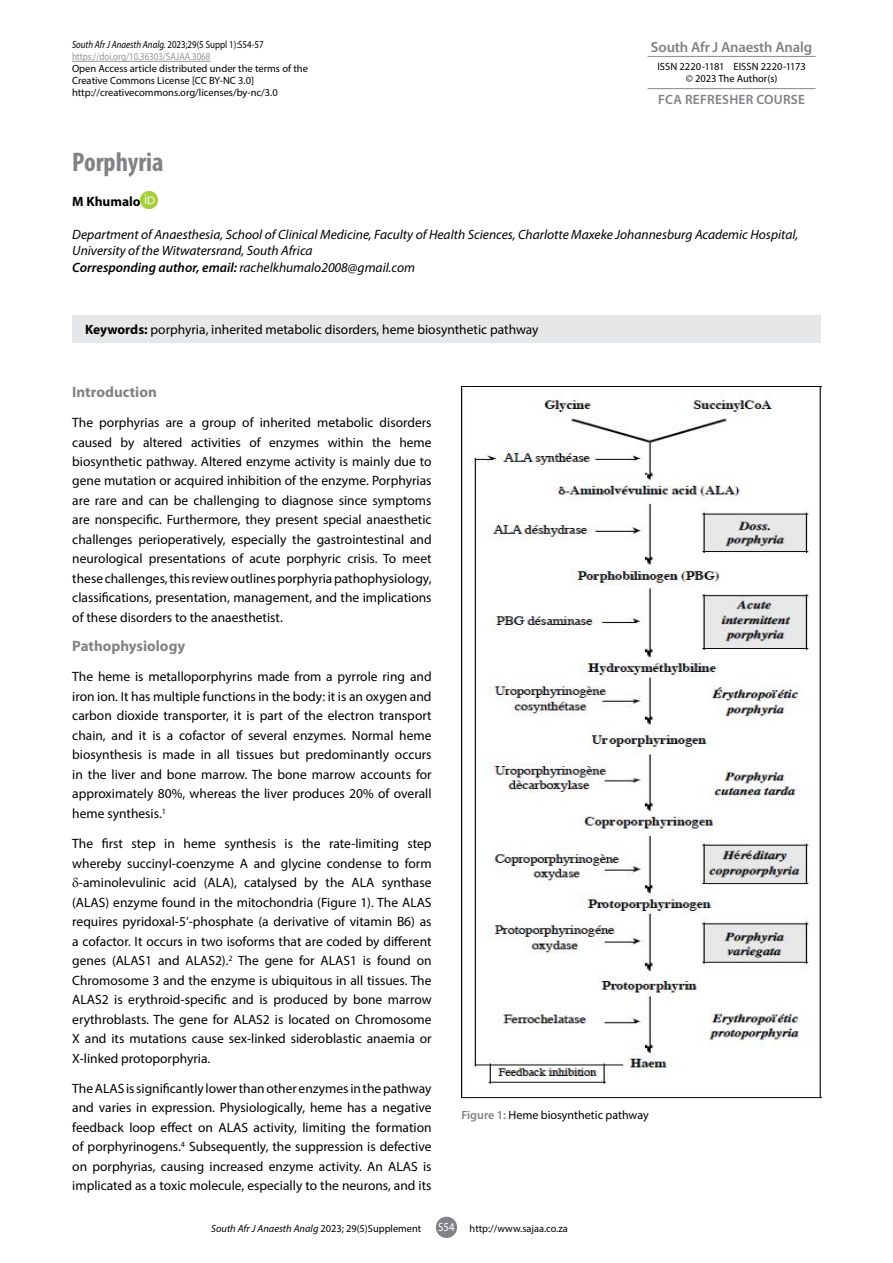
<style>
.page{position:relative;width:893px;height:1263px;background:#fff}
.page>*{position:absolute;margin:0;border:0;box-sizing:border-box;transform-origin:0 0}
.t1{font:700 condensed 27px "Myriad Pro";color:#808285}
.t2{font:700 15px "Myriad Pro";color:#808285}
.t3{font:600 14.7px "Myriad Pro";letter-spacing:-.01em;color:#808285}
.t4{font:13.5px/19.5px "Myriad Pro";color:#000;text-align:justify}
.t5{font:italic 13.5px/16.5px "Myriad Pro";color:#000}
.t6{font:600 13.5px "Myriad Pro";letter-spacing:.02em;color:#808285}
.t7{font:700 13.5px "Myriad Pro";color:#000}
.t8{font:12px "Myriad Pro";color:#000}
.t9{font:10.5px/12px "Myriad Pro";color:#000}
.t10{font:10.5px/12px "Myriad Pro";color:#93959a;scale:.85 1}
.t11{font:italic 10.5px "Myriad Pro";color:#000}
.s1{font-style:italic;color:#000}
.s2{color:#000}
.s3{font-weight:600}
.s4{font-weight:700}
.s5{font-weight:600;color:#808285}
.s6{font-style:normal}
.s7{font-size:12px;color:#fff}
</style>
<div class="page">
<div style="left:436px;top:1217px;width:21px;height:21px;background:#808285;border-radius:50%"></div>
<div style="left:72px;top:315px;width:748px;height:28px;background:#e6e7e8"></div>
<img style="left:141px;top:192px;width:17px;height:17px">
<hr style="left:72px;top:61px;width:138px;height:1px;background:#93959a">
<hr style="left:648px;top:56px;width:168px;height:1px;background:#939598">
<hr style="left:648px;top:88px;width:168px;height:1px;background:#939598">
<img style="left:461px;top:387px;width:360px;height:712px">
<p class="t10" style="left:72px;top:39px;width:227px"><span class="s1">South Afr J Anaesth Analg.</span> <span class="s2">2023;29(5 Suppl 1):S54-57 </span>https://doi.org/10.36303/SAJAA.3068</p>
<p class="t9" style="left:72px;top:63px;width:237px">Open Access article distributed under the terms of the<br>Creative Commons License [CC BY-NC 3.0] http://creativecommons.org/licenses/by-nc/3.0</p>
<p class="t3" style="left:651px;top:37px;width:163px">South Afr J Anaesth Analg</p>
<p class="t9" style="left:657px;top:60px;width:150px;text-align:center">ISSN 2220-1181 EISSN 2220-1173 © 2023 The Author(s)</p>
<p class="t6" style="left:658px;top:91px;width:148px">FCA REFRESHER COURSE</p>
<h1 class="t1" style="left:72px;top:145px;width:93px">Porphyria</h1>
<p class="t7" style="left:72px;top:192px;width:70px">M Khumalo</p>
<p class="t5" style="left:72px;top:226px;width:727px">Department of Anaesthesia, School of Clinical Medicine, Faculty of Health Sciences, Charlotte Maxeke Johannesburg Academic Hospital,<br>University of the Witwatersrand, South Africa<br><span class="s3">Corresponding author, email:</span> rachelkhumalo2008@gmail.com</p>
<p class="t4" style="left:85px;top:319px;width:455px"><span class="s4">Keywords:</span> porphyria, inherited metabolic disorders, heme biosynthetic pathway</p>
<p class="t2" style="left:72px;top:382px;width:86px">Introduction</p>
<p class="t4" style="left:72px;top:412px;width:361px">The porphyrias are a group of inherited metabolic disorders caused by altered activities of enzymes within the heme biosynthetic pathway. Altered enzyme activity is mainly due to gene mutation or acquired inhibition of the enzyme. Porphyrias are rare and can be challenging to diagnose since symptoms are nonspecific. Furthermore, they present special anaesthetic challenges perioperatively, especially the gastrointestinal and neurological presentations of acute porphyric crisis. To meet these challenges, this review outlines porphyria pathophysiology, classifications, presentation, management, and the implications of these disorders to the anaesthetist.</p>
<p class="t2" style="left:72px;top:636px;width:114px">Pathophysiology</p>
<p class="t4" style="left:72px;top:667px;width:361px">The heme is metalloporphyrins made from a pyrrole ring and iron ion. It has multiple functions in the body: it is an oxygen and carbon dioxide transporter, it is part of the electron transport chain, and it is a cofactor of several enzymes. Normal heme biosynthesis is made in all tissues but predominantly occurs in the liver and bone marrow. The bone marrow accounts for approximately 80%, whereas the liver produces 20% of overall heme synthesis.<sup>1</sup></p>
<p class="t4" style="left:72px;top:833px;width:361px">The first step in heme synthesis is the rate-limiting step</p>
<p class="t4" style="left:72px;top:853px;width:361px">whereby succinyl-coenzyme A and glycine condense to form</p>
<p class="t4" style="left:79px;top:872px;width:354px">-aminolevulinic acid (ALA), catalysed by the ALA synthase</p>
<p class="t4" style="left:72px;top:892px;width:361px">(ALAS) enzyme found in the mitochondria (Figure 1). The ALAS</p>
<p class="t4" style="left:72px;top:911px;width:361px">requires pyridoxal-5’-phosphate (a derivative of vitamin B6) as</p>
<p class="t4" style="left:72px;top:931px;width:361px">a cofactor. It occurs in two isoforms that are coded by different</p>
<p class="t4" style="left:72px;top:950px;width:361px">genes (ALAS1 and ALAS2).<sup>2</sup> The gene for ALAS1 is found on</p>
<p class="t4" style="left:72px;top:970px;width:361px">Chromosome 3 and the enzyme is ubiquitous in all tissues. The</p>
<p class="t4" style="left:72px;top:989px;width:361px">ALAS2 is erythroid-specific and is produced by bone marrow</p>
<p class="t4" style="left:72px;top:1009px;width:361px">erythroblasts. The gene for ALAS2 is located on Chromosome</p>
<p class="t4" style="left:72px;top:1028px;width:361px">X and its mutations cause sex-linked sideroblastic anaemia or</p>
<p class="t4" style="left:72px;top:1048px;width:139px">X-linked protoporphyria.</p>
<p class="t4" style="left:72px;top:1078px;width:361px">The ALAS is significantly lower than other enzymes in the pathway and varies in expression. Physiologically, heme has a negative feedback loop effect on ALAS activity, limiting the formation of porphyrinogens.<sup>4</sup> Subsequently, the suppression is defective on porphyrias, causing increased enzyme activity. An ALAS is implicated as a toxic molecule, especially to the neurons, and its</p>
<p class="t8" style="left:461px;top:1107px;width:189px"><span class="s5">Figure 1:</span> Heme biosynthetic pathway</p>
<p class="t11" style="left:211px;top:1221px;width:212px">South Afr J Anaesth Analg <span class="s6">2023; 29(5)Supplement</span></p>
<p class="t9" style="left:438px;top:1222px;width:131px"><span class="s7">S54</span> http://www.sajaa.co.za</p>
</div>
